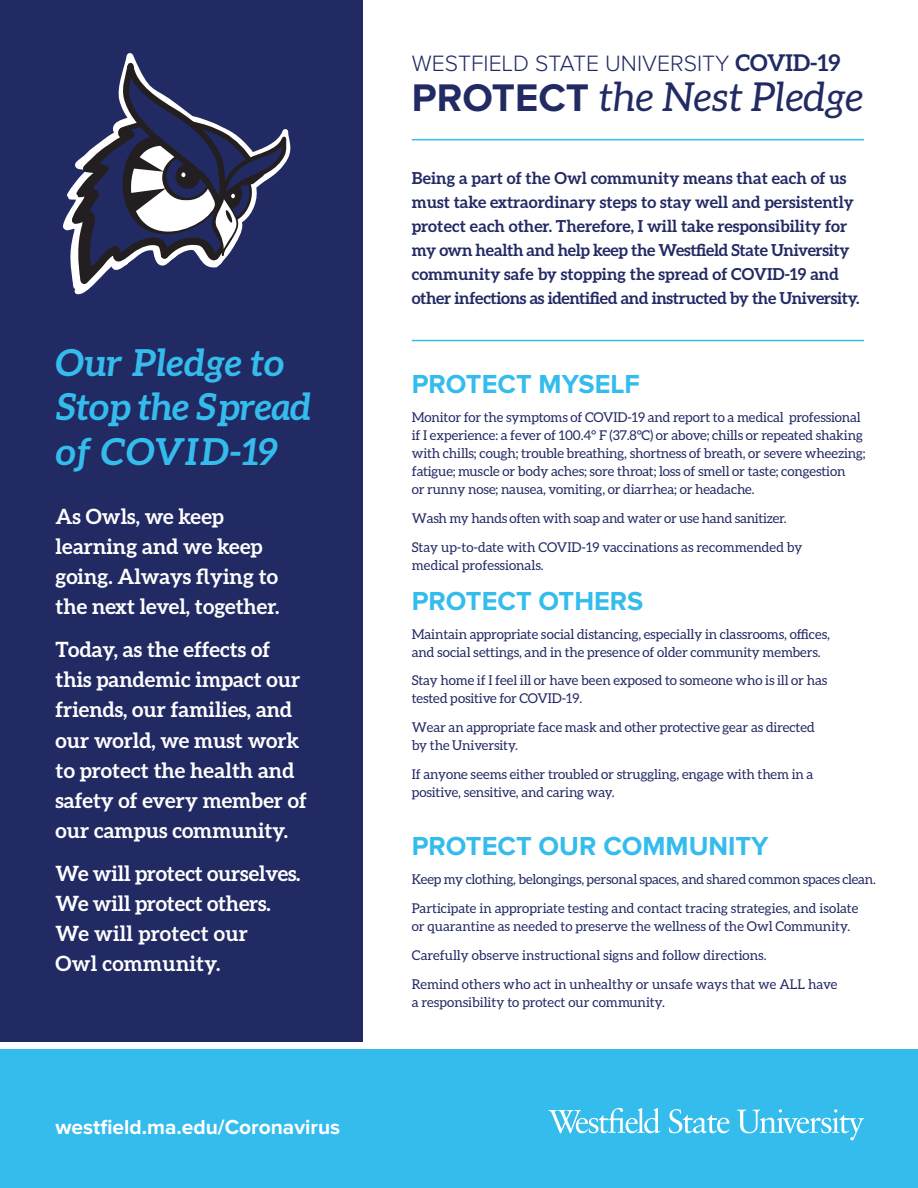
<style>
.page{position:relative;width:918px;height:1188px;background:#fff}
.page>*{position:absolute;margin:0;border:0;box-sizing:border-box;transform-origin:0 0}
.t1{font:italic 39.9px "Aleo";letter-spacing:.01em;color:#222a64}
.t2{font:italic 700 37.2px/44.5px "Aleo";letter-spacing:-.02em;color:#34bced}
.t3{font:700 27px "Proxima Nova";color:#34bced}
.t4{font:300 23.1px "Proxima Nova";color:#222a64}
.t5{font:700 21px/30px "Aleo";color:#fff}
.t6{font:700 21px "Proxima Nova";color:#fff}
.t7{font:700 16.5px/24px "Aleo";color:#222a64}
.t8{font:13.5px/18px "Aleo";letter-spacing:-.01em;color:#222a64}
.s1{font-family:"Aleo";font-weight:700}
.s2{font-family:"Proxima Nova";font-weight:700;font-style:normal}
</style>
<div class="page">
<div style="left:0;top:1050px;width:918px;height:138px;background:#34bced"></div>
<div style="left:0;top:0;width:363px;height:1041px;background:#222a64"></div>
<svg style="left:63px;top:53px;width:227px;height:241px"></svg>
<hr style="left:412px;top:139px;width:452px;height:1px;background:#34bced">
<hr style="left:412px;top:340px;width:452px;height:1px;background:#34bced">
<svg style="left:669px;top:1109px;width:61px;height:24px"></svg>
<svg style="left:737px;top:1109px;width:127px;height:31px"></svg>
<svg style="left:548px;top:1108px;width:112px;height:25px"></svg>
<h2 class="t2" style="left:56px;top:339px;width:257px">Our Pledge to<br>Stop the Spread of COVID-19</h2>
<h3 class="t5" style="left:56px;top:501px;width:225px">As Owls, we keep learning and we keep going. Always flying to the next level, together.</h3>
<h3 class="t5" style="left:56px;top:635px;width:253px">Today, as the effects of this pandemic impact our friends, our families, and our world, we must work to protect the health and safety of every member of our campus community.</h3>
<h3 class="t5" style="left:56px;top:858px;width:247px">We will protect ourselves.<br>We will protect others.<br>We will protect our<br>Owl community.</h3>
<h3 class="t6" style="left:56px;top:1115px;width:286px">westfield.ma.edu/Coronavirus</h3>
<h3 class="t4" style="left:412px;top:50px;width:430px">WESTFIELD STATE UNIVERSITY <span class="s1">COVID-19</span></h3>
<h1 class="t1" style="left:412px;top:74px;width:453px"><span class="s2">PROTECT</span> the Nest Pledge</h1>
<p class="t7" style="left:412px;top:166px;width:449px">Being a part of the Owl community means that each of us must take extraordinary steps to stay well and persistently protect each other. Therefore, I will take responsibility for my own health and help keep the Westfield State University community safe by stopping the spread of COVID-19 and other infections as identified and instructed by the University.</p>
<h3 class="t3" style="left:412px;top:369px;width:230px">PROTECT MYSELF</h3>
<p class="t8" style="left:412px;top:408px;width:455px">Monitor for the symptoms of COVID-19 and report to a medical professional if I experience: a fever of 100.4° F (37.8°C) or above; chills or repeated shaking with chills; cough; trouble breathing, shortness of breath, or severe wheezing; fatigue; muscle or body aches; sore throat; loss of smell or taste; congestion<br>or runny nose; nausea, vomiting, or diarrhea; or headache.</p>
<p class="t8" style="left:412px;top:504px;width:392px;line-height:28.8px">Wash my hands often with soap and water or use hand sanitizer.<br>Stay up-to-date with COVID-19 vaccinations as recommended by</p>
<p class="t8" style="left:412px;top:556px;width:134px">medical professionals.</p>
<h3 class="t3" style="left:412px;top:585px;width:233px">PROTECT OTHERS</h3>
<p class="t8" style="left:412px;top:625px;width:420px">Maintain appropriate social distancing, especially in classrooms, offices, and social settings, and in the presence of older community members.</p>
<p class="t8" style="left:412px;top:671px;width:417px">Stay home if I feel ill or have been exposed to someone who is ill or has tested positive for COVID-19.</p>
<p class="t8" style="left:412px;top:718px;width:405px">Wear an appropriate face mask and other protective gear as directed by the University.</p>
<p class="t8" style="left:412px;top:765px;width:403px">If anyone seems either troubled or struggling, engage with them in a positive, sensitive, and caring way.</p>
<h3 class="t3" style="left:412px;top:831px;width:358px">PROTECT OUR COMMUNITY</h3>
<p class="t8" style="left:412px;top:865px;width:466px;line-height:28.8px">Keep my clothing, belongings, personal spaces, and shared common spaces clean.<br>Participate in appropriate testing and contact tracing strategies, and isolate</p>
<p class="t8" style="left:412px;top:912px;width:440px;line-height:28.8px">or quarantine as needed to preserve the wellness of the Owl Community.<br>Carefully observe instructional signs and follow directions.<br>Remind others who act in unhealthy or unsafe ways that we ALL have</p>
<p class="t8" style="left:412px;top:993px;width:255px">a responsibility to protect our community.</p>
</div>
